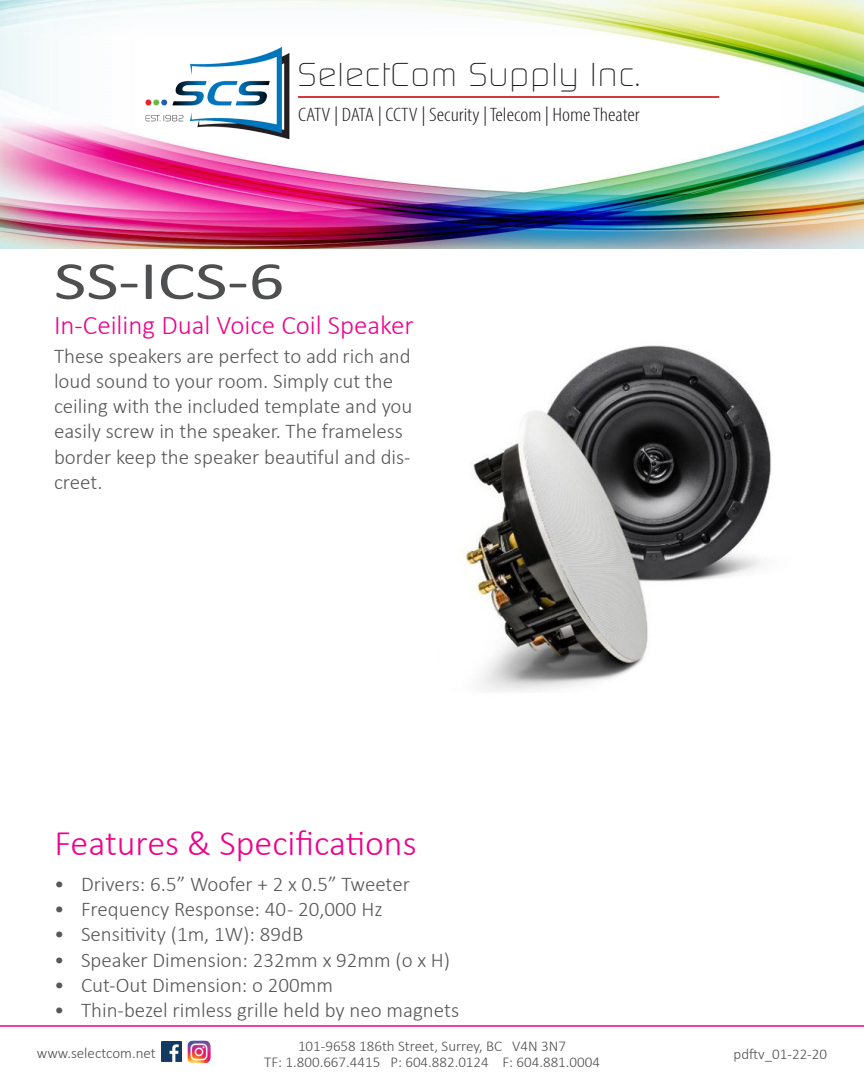
<style>
.page{position:relative;width:864px;height:1080px;background:#fff}
.page>*{position:absolute;margin:0;border:0;box-sizing:border-box;transform-origin:0 0}
.t1{font:54px "Calibri";color:#4e4f50;scale:1.3 1}
.t2{font:300 36px "Calibri";color:#ed028c}
.t3{font:300 32.1px "Digital";letter-spacing:.05em;color:#221f1f}
.t4{font:300 27px "Calibri";color:#ed028c}
.t5{font:300 21px/25.2px "Calibri";color:#57585a}
.t6{font:300 condensed 19.5px "Myriad Pro";color:#231f20;scale:1.15 1}
.t7{font:300 15px "Calibri";color:#4e4f50}
</style>
<div class="page">
<img style="left:0;top:0;width:864px;height:249px">
<div style="left:209px;top:61px;width:435px;height:78px;background:#fff"></div>
<hr style="left:0;top:1025px;width:864px;height:2px;background:#ed028c">
<img style="left:145px;top:47px;width:144px;height:92px">
<hr style="left:298px;top:96px;width:421px;height:2px;background:#d1232a">
<img style="left:162px;top:1042px;width:20px;height:20px">
<img style="left:187px;top:1040px;width:23px;height:23px">
<img style="left:465px;top:345px;width:306px;height:347px">
<p class="t3" style="left:298px;top:56px;width:343px">SelectCom Supply Inc.</p>
<p class="t6" style="left:298px;top:103px;width:299px">CATV | DATA | CCTV | Security | Telecom | Home Theater</p>
<p class="t1" style="left:54px;top:247px;width:179px">SS-ICS-6</p>
<p class="t4" style="left:54px;top:309px;width:361px">In-Ceiling Dual Voice Coil Speaker</p>
<p class="t5" style="left:54px;top:343px;width:360px">These speakers are perfect to add rich and loud sound to your room. Simply cut the ceiling with the included template and you easily screw in the speaker. The frameless border keep the speaker beautiful and dis&shy;creet.</p>
<p class="t2" style="left:55px;top:821px;width:364px">Features &amp; Specifications</p>
<p class="t5" style="left:54px;top:871px;width:357px">• Drivers: 6.5” Woofer + 2 x 0.5” Tweeter</p>
<p class="t5" style="left:54px;top:896px;width:330px">• Frequency Response: 40 - 20,000 Hz</p>
<p class="t5" style="left:54px;top:922px;width:251px">• Sensitivity (1m, 1W): 89dB</p>
<p class="t5" style="left:54px;top:947px;width:398px">• Speaker Dimension: 232mm x 92mm (o x H)</p>
<p class="t5" style="left:54px;top:972px;width:281px">• Cut-Out Dimension: o 200mm</p>
<p class="t5" style="left:54px;top:997px;width:407px">• Thin-bezel rimless grille held by neo magnets</p>
<p class="t7" style="left:298px;top:1036px;width:269px">101-9658 186th Street, Surrey, BC V4N 3N7</p>
<p class="t7" style="left:37px;top:1043px;width:120px">www.selectcom.net</p>
<p class="t7" style="left:734px;top:1045px;width:95px">pdftv_01-22-20</p>
<p class="t7" style="left:264px;top:1053px;width:337px">TF: 1.800.667.4415 P: 604.882.0124 F: 604.881.0004</p>
</div>
